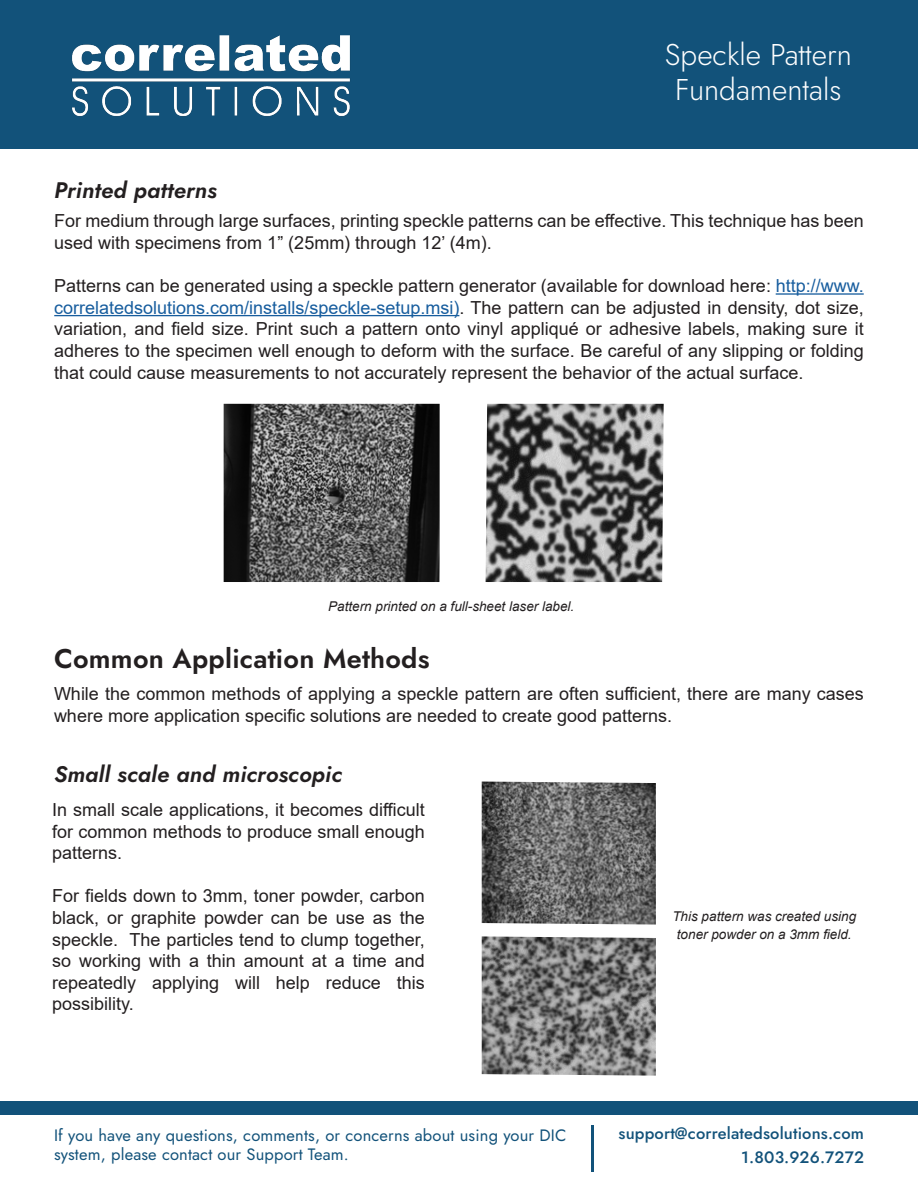
<style>
.page{position:relative;width:918px;height:1188px;background:#fff}
.page>*{position:absolute;margin:0;border:0;box-sizing:border-box;transform-origin:0 0}
.t1{font:300 30px/34.5px "Jost";color:#fff;text-align:center}
.t2{font:27px "Jost Semi";letter-spacing:.01em;color:#231f20}
.t3{font:italic 22.5px "Jost Semi";letter-spacing:.01em;color:#231f20}
.t4{font:18px/21.6px "Arial";color:#231f20;text-align:justify}
.t5{font:16.5px/19.5px "Jost";letter-spacing:.01em;color:#12527a}
.t6{font:500 16.5px/24px "Jost";letter-spacing:.01em;color:#12527a;text-align:right}
.t7{font:italic 13.5px/18px "Arial";color:#231f20;text-align:center}
.s1{color:#175d9e}
</style>
<div class="page">
<div style="left:0;top:0;width:918px;height:148px;background:#12527a"></div>
<img style="left:72px;top:35px;width:278px;height:82px">
<div style="left:0;top:1102px;width:918px;height:13px;background:#12527a"></div>
<hr style="left:591px;top:1125px;width:3px;height:46px;background:#12527a">
<hr style="left:776px;top:293px;width:88px;height:2px;background:#175d9e">
<hr style="left:54px;top:315px;width:405px;height:1px;background:#175d9e">
<img style="left:224px;top:404px;width:216px;height:178px">
<img style="left:486px;top:404px;width:178px;height:178px">
<img style="left:482px;top:782px;width:174px;height:143px">
<img style="left:482px;top:936px;width:174px;height:140px">
<h1 class="t1" style="left:665px;top:38px;width:188px">Speckle Pattern<br>Fundamentals</h1>
<p class="t3" style="left:54px;top:174px;width:164px">Printed patterns</p>
<p class="t4" style="left:54px;top:210px;width:811px">For medium through large surfaces, printing speckle patterns can be effective. This technique has been used with specimens from 1” (25mm) through 12’ (4m).</p>
<p class="t4" style="left:54px;top:275px;width:811px">Patterns can be generated using a speckle pattern generator (available for download here: <span class="s1">http://www. correlatedsolutions.com/installs/speckle-setup.msi)</span>. The pattern can be adjusted in density, dot size, variation, and field size. Print such a pattern onto vinyl appliqué or adhesive labels, making sure it adheres to the specimen well enough to deform with the surface. Be careful of any slipping or folding that could cause measurements to not accurately represent the behavior of the actual surface.</p>
<p class="t7" style="left:328px;top:598px;width:248px">Pattern printed on a full-sheet laser label.</p>
<p class="t2" style="left:54px;top:640px;width:377px">Common Application Methods</p>
<p class="t4" style="left:54px;top:683px;width:811px">While the common methods of applying a speckle pattern are often sufficient, there are many cases where more application specific solutions are needed to create good patterns.</p>
<p class="t3" style="left:54px;top:759px;width:289px">Small scale and microscopic</p>
<p class="t4" style="left:52px;top:799px;width:374px">In small scale applications, it becomes difficult for common methods to produce small enough patterns.</p>
<p class="t4" style="left:52px;top:885px;width:374px">For fields down to 3mm, toner powder, carbon black, or graphite powder can be use as the speckle. The particles tend to clump together, so working with a thin amount at a time and repeatedly applying will help reduce this possibility.</p>
<p class="t7" style="left:672px;top:908px;width:185px">This pattern was created using toner powder on a 3mm field.</p>
<p class="t5" style="left:54px;top:1125px;width:514px">If you have any questions, comments, or concerns about using your DIC system, please contact our Support Team.</p>
<p class="t6" style="left:619px;top:1121px;width:247px">support@correlatedsolutions.com<br>1.803.926.7272</p>
</div>
